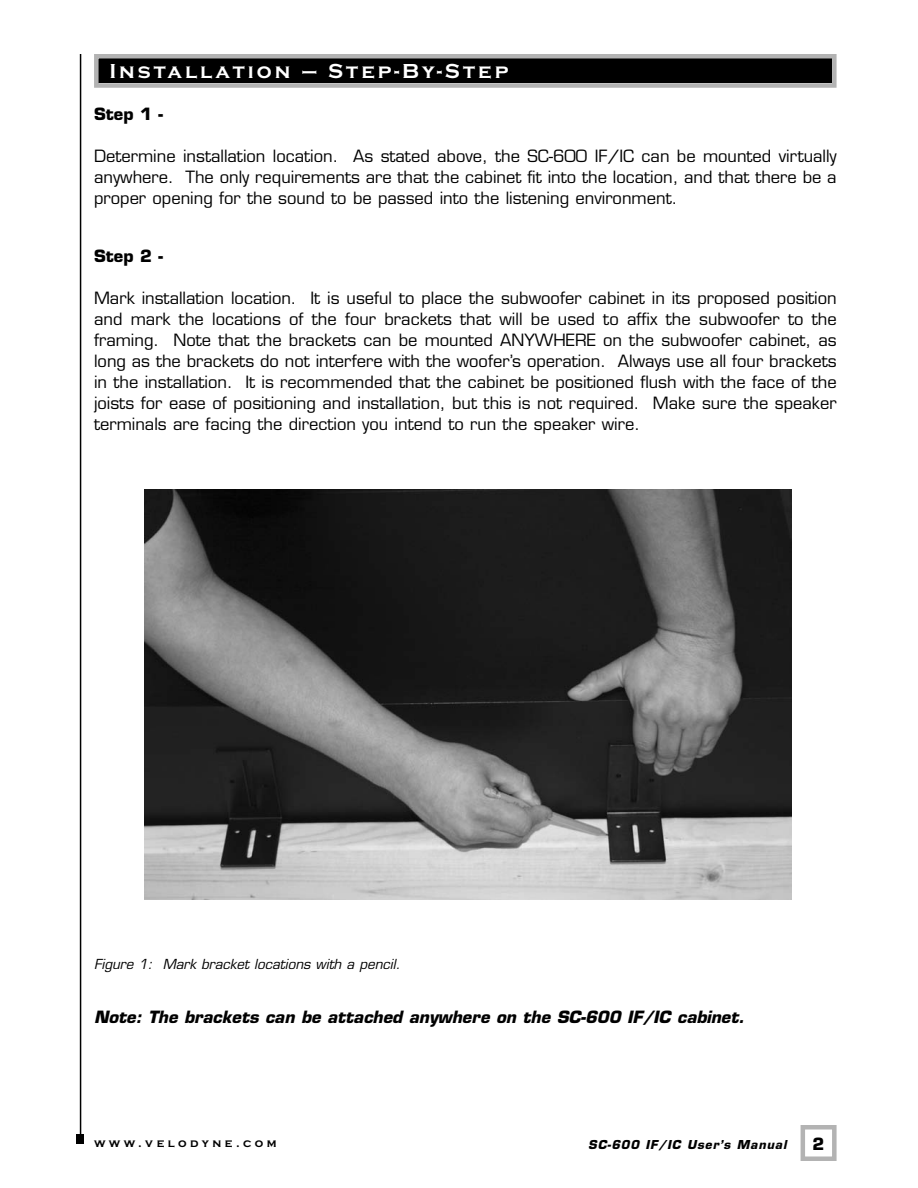
<style>
.page{position:relative;width:918px;height:1188px;background:#fff}
.page>*{position:absolute;margin:0;border:0;box-sizing:border-box;transform-origin:0 0}
.t1{font:90px "Eurostile";color:#000}
.t2{font:700 21px "Copperplate Gothic";letter-spacing:.145em;color:#fff}
.t3{font:16.5px/21px "Eurostile";color:#000;text-align:justify}
.t4{font:italic 700 16.5px "Eurostile";color:#000}
.t5{font:700 16.5px "Eurostile";color:#000}
.t6{font:italic 13.5px "Eurostile";color:#000}
.t7{font:italic 700 12px "Eurostile";letter-spacing:.07em;color:#000}
.t8{font:700 12px "Copperplate Gothic";letter-spacing:.285em;color:#000}
</style>
<div class="page">
<div style="left:99px;top:58px;width:733px;height:25px;background:#000"></div>
<div style="left:94px;top:54px;width:743px;height:34px;border:4px solid #b3b3b3"></div>
<div style="left:801px;top:1125px;width:36px;height:36px;border:4px solid #b3b3b3"></div>
<hr style="left:80px;top:54px;width:1px;height:1080px;background:#000">
<img style="left:144px;top:489px;width:648px;height:410px">
<p class="t2" style="left:109px;top:59px;width:401px">Installation — Step-By-Step</p>
<p class="t5" style="left:94px;top:108px;width:70px">Step 1 -</p>
<p class="t3" style="left:94px;top:148px;width:744px">Determine installation location. As stated above, the SC-600 IF/IC can be mounted virtually anywhere. The only requirements are that the cabinet fit into the location, and that there be a proper opening for the sound to be passed into the listening environment.</p>
<p class="t5" style="left:94px;top:250px;width:70px">Step 2 -</p>
<p class="t3" style="left:94px;top:290px;width:744px">Mark installation location. It is useful to place the subwoofer cabinet in its proposed position and mark the locations of the four brackets that will be used to affix the subwoofer to the framing. Note that the brackets can be mounted ANYWHERE on the subwoofer cabinet, as long as the brackets do not interfere with the woofer’s operation. Always use all four brackets in the installation. It is recommended that the cabinet be positioned flush with the face of the joists for ease of positioning and installation, but this is not required. Make sure the speaker terminals are facing the direction you intend to run the speaker wire.</p>
<p class="t6" style="left:94px;top:959px;width:308px">Figure 1: Mark bracket locations with a pencil.</p>
<p class="t4" style="left:94px;top:1010px;width:652px">Note: The brackets can be attached anywhere on the SC-600 IF/IC cabinet.</p>
<h1 class="t1" style="left:66px;top:1076px;width:33px">.</h1>
<p class="t8" style="left:94px;top:1136px;width:184px">www.velodyne.com</p>
<p class="t7" style="left:588px;top:1140px;width:200px">SC-600 IF/IC User’s Manual</p>
<p class="t5" style="left:813px;top:1138px;width:13px">2</p>
</div>
